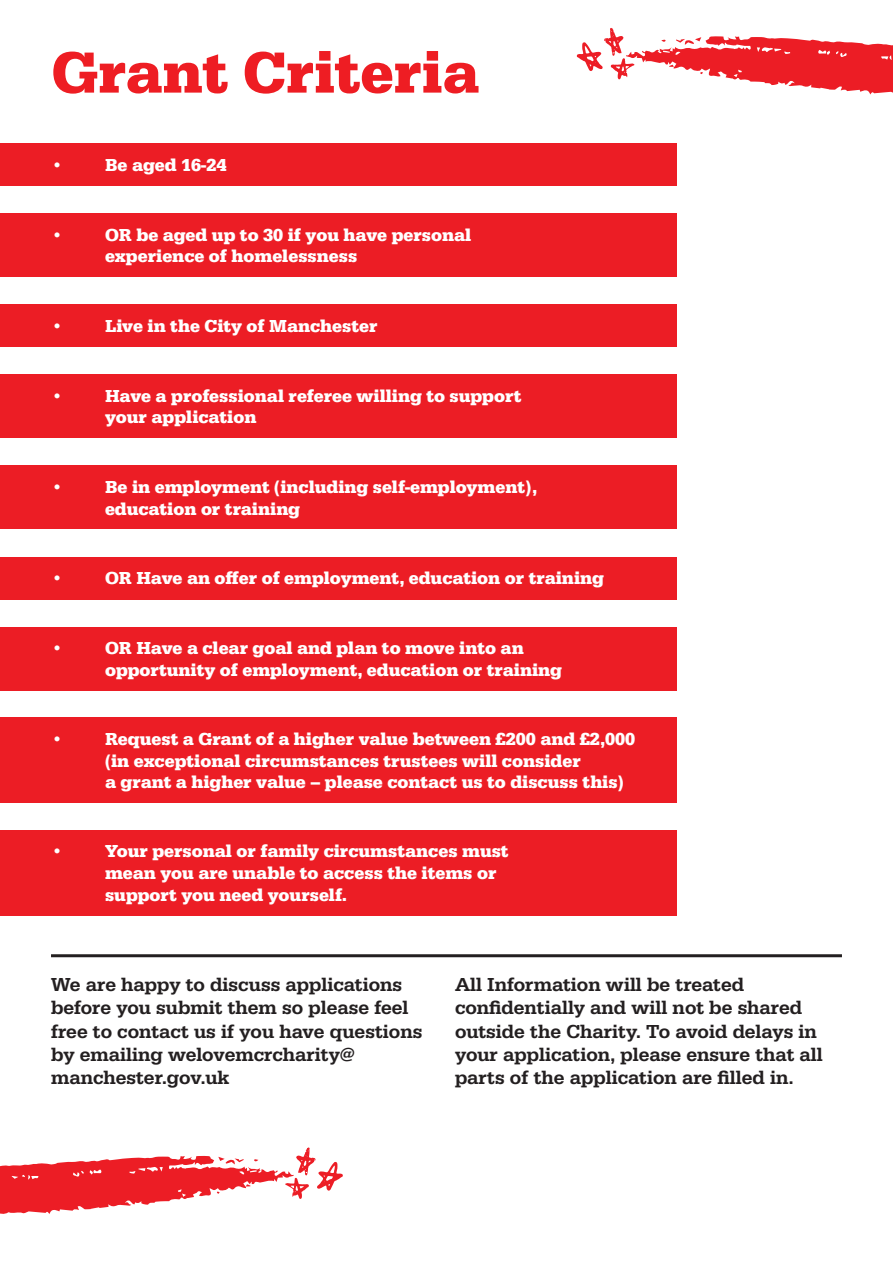
<style>
.page{position:relative;width:893px;height:1263px;background:#fff}
.page>*{position:absolute;margin:0;border:0;box-sizing:border-box;transform-origin:0 0}
.t1{font:700 60px "Serifa";color:#ee1d23}
.t2{font:500 19.5px/23.4px "Serifa";color:#231f20}
.t3{font:700 18px/21.6px "Serifa";color:#fff}
</style>
<div class="page">
<svg style="left:577px;top:28px;width:316px;height:67px"></svg>
<div style="left:0;top:143px;width:676px;height:43px;background:#ec1d25"></div>
<div style="left:0;top:213px;width:676px;height:64px;background:#ec1d25"></div>
<div style="left:0;top:304px;width:676px;height:43px;background:#ec1d25"></div>
<div style="left:0;top:374px;width:676px;height:64px;background:#ec1d25"></div>
<div style="left:0;top:466px;width:676px;height:63px;background:#ec1d25"></div>
<div style="left:0;top:557px;width:676px;height:42px;background:#ec1d25"></div>
<div style="left:0;top:627px;width:676px;height:63px;background:#ec1d25"></div>
<div style="left:0;top:718px;width:676px;height:85px;background:#ec1d25"></div>
<div style="left:0;top:830px;width:676px;height:85px;background:#ec1d25"></div>
<svg style="left:0;top:1147px;width:343px;height:67px"></svg>
<hr style="left:51px;top:954px;width:791px;height:3px;background:#231f20">
<p class="t1" style="left:52px;top:37px;width:429px">Grant Criteria</p>
<p class="t3" style="left:51px;top:154px;width:177px">• Be aged 16-24</p>
<p class="t3" style="left:51px;top:224px;width:422px">• OR be aged up to 30 if you have personal</p>
<p class="t3" style="left:105px;top:245px;width:254px">experience of homelessness</p>
<p class="t3" style="left:51px;top:315px;width:328px">• Live in the City of Manchester</p>
<p class="t3" style="left:105px;top:385px;width:418px;text-indent:-54px">• Have a professional referee willing to support your application</p>
<p class="t3" style="left:51px;top:476px;width:487px">• Be in employment (including self-employment),</p>
<p class="t3" style="left:105px;top:498px;width:197px">education or training</p>
<p class="t3" style="left:51px;top:567px;width:554px">• OR Have an offer of employment, education or training</p>
<p class="t3" style="left:105px;top:637px;width:458px;text-indent:-54px">• OR Have a clear goal and plan to move into an opportunity of employment, education or training</p>
<p class="t3" style="left:51px;top:728px;width:586px">• Request a Grant of a higher value between £200 and £2,000</p>
<p class="t3" style="left:105px;top:750px;width:477px">(in exceptional circumstances trustees will consider</p>
<p class="t3" style="left:105px;top:771px;width:520px">a grant a higher value – please contact us to discuss this)</p>
<p class="t3" style="left:51px;top:841px;width:459px">• Your personal or family circumstances must</p>
<p class="t3" style="left:105px;top:862px;width:393px">mean you are unable to access the items or</p>
<p class="t3" style="left:105px;top:884px;width:243px">support you need yourself.</p>
<p class="t2" style="left:51px;top:972px;width:373px">We are happy to discuss applications before you submit them so please feel free to contact us if you have questions by emailing welovemcrcharity@ manchester.gov.uk</p>
<p class="t2" style="left:455px;top:972px;width:369px">All Information will be treated confidentially and will not be shared outside the Charity. To avoid delays in your application, please ensure that all parts of the application are filled in.</p>
</div>
